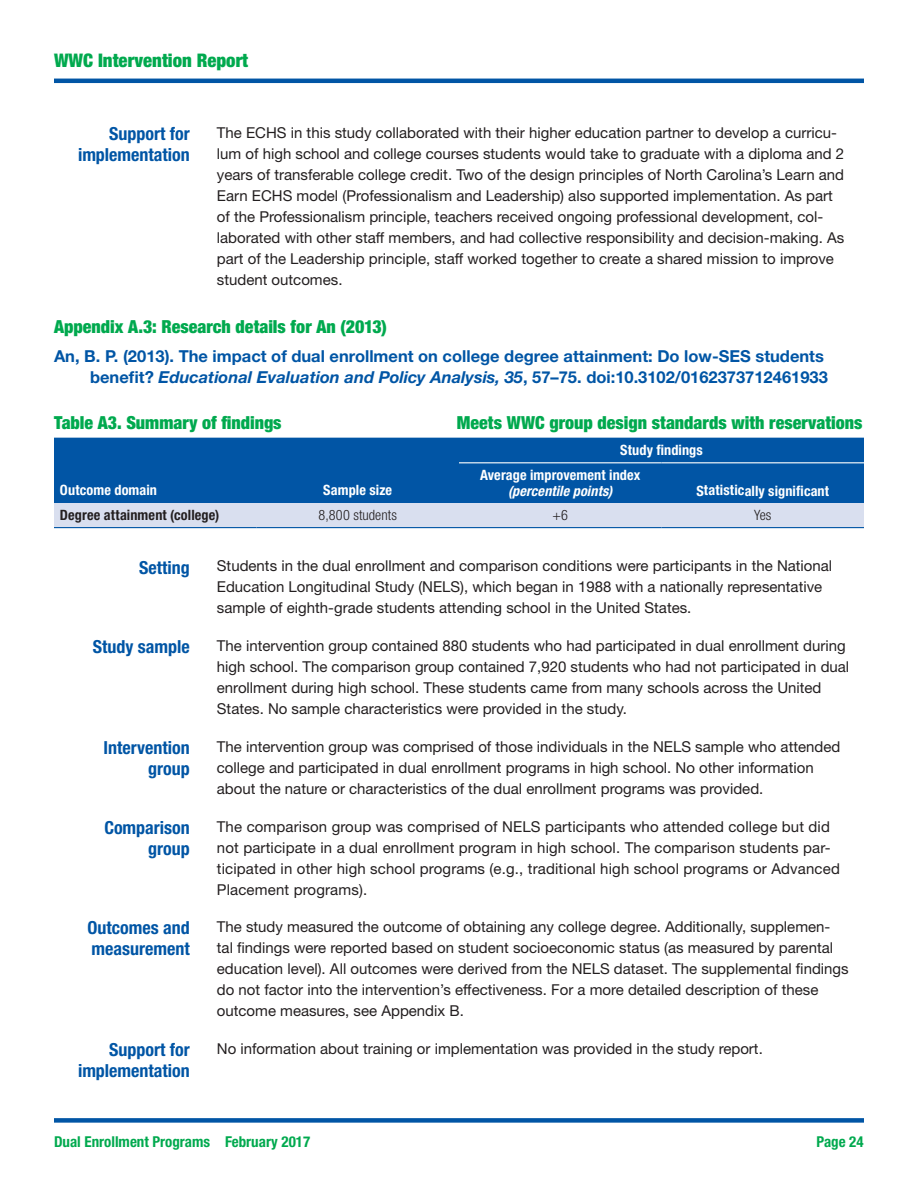
<style>
.page{position:relative;width:918px;height:1188px;background:#fff}
.page>*{position:absolute;margin:0;border:0;box-sizing:border-box;transform-origin:0 0}
.t1{font:900 condensed 18.75px "Helvetica Neue LT Std";color:#00a94e}
.t2{font:700 condensed 18px/21px "Helvetica Neue LT Std";color:#0155a5;text-align:right}
.t3{font:900 condensed 18px "Helvetica Neue LT Std";color:#00a94e}
.t4{font:700 16.5px/21px "Helvetica Neue LT Std";color:#0155a5;text-align:right}
.t5{font:15px/21px "Helvetica Neue LT Std";color:#231f20}
.t6{font:700 condensed 15px "Helvetica Neue LT Std";color:#00a94e}
.t7{font:700 condensed 14.25px "Helvetica Neue LT Std";letter-spacing:.01em;color:#fff}
.t8{font:700 condensed 14.25px "Helvetica Neue LT Std";letter-spacing:.01em;color:#231f20}
.t9{font:italic 700 condensed 14.25px "Helvetica Neue LT Std";letter-spacing:.01em;color:#fff}
.t10{font:300 condensed 14.25px "Helvetica Neue LT Std";letter-spacing:.005em;color:#231f20}
.s1{font-style:italic}
</style>
<div class="page">
<div style="left:54px;top:1118px;width:810px;height:5px;background:#0155a5"></div>
<hr style="left:54px;top:79px;width:810px;height:4px;background:#0155a5">
<div style="left:54px;top:438px;width:810px;height:65px;background:#0155a5"></div>
<div style="left:54px;top:503px;width:810px;height:24px;background:#d9dfef"></div>
<hr style="left:459px;top:462px;width:203px;height:1px;background:#fff">
<hr style="left:662px;top:462px;width:202px;height:1px;background:#fff">
<hr style="left:54px;top:527px;width:202px;height:1px;background:#0155a5">
<hr style="left:256px;top:527px;width:203px;height:1px;background:#0155a5">
<hr style="left:459px;top:527px;width:203px;height:1px;background:#0155a5">
<hr style="left:662px;top:527px;width:202px;height:1px;background:#0155a5">
<p class="t1" style="left:54px;top:49px;width:196px">WWC Intervention Report</p>
<p class="t2" style="left:78px;top:123px;width:113px">Support for implementation</p>
<p class="t5" style="left:217px;top:122px;width:629px">The ECHS in this study collaborated with their higher education partner to develop a curricu&shy;lum of high school and college courses students would take to graduate with a diploma and 2 years of transferable college credit. Two of the design principles of North Carolina’s Learn and Earn ECHS model (Professionalism and Leadership) also supported implementation. As part of the Professionalism principle, teachers received ongoing professional development, col&shy;laborated with other staff members, and had collective responsibility and decision-making. As part of the Leadership principle, staff worked together to create a shared mission to improve student outcomes.</p>
<p class="t3" style="left:54px;top:316px;width:334px">Appendix A.3: Research details for An (2013)</p>
<p class="t4" style="left:54px;top:346px;width:775px">An, B. P. (2013). The impact of dual enrollment on college degree attainment: Do low-SES students benefit? <span class="s1">Educational Evaluation and Policy Analysis, 35</span>, 57–75. doi:10.3102/0162373712461933</p>
<p class="t3" style="left:54px;top:411px;width:229px">Table A3. Summary of findings</p>
<p class="t3" style="left:457px;top:411px;width:407px">Meets WWC group design standards with reservations</p>
<p class="t7" style="left:620px;top:442px;width:84px">Study findings</p>
<p class="t7" style="left:60px;top:482px;width:99px">Outcome domain</p>
<p class="t7" style="left:323px;top:482px;width:70px">Sample size</p>
<p class="t7" style="left:480px;top:467px;width:162px">Average improvement index</p>
<p class="t9" style="left:508px;top:482px;width:106px">(percentile points)</p>
<p class="t7" style="left:696px;top:482px;width:134px">Statistically significant</p>
<p class="t8" style="left:60px;top:506px;width:161px">Degree attainment (college)</p>
<p class="t10" style="left:319px;top:507px;width:80px">8,800 students</p>
<p class="t10" style="left:552px;top:507px;width:17px">+6</p>
<p class="t10" style="left:754px;top:507px;width:19px">Yes</p>
<p class="t2" style="left:139px;top:556px;width:52px">Setting</p>
<p class="t5" style="left:217px;top:555px;width:617px">Students in the dual enrollment and comparison conditions were participants in the National<br>Education Longitudinal Study (NELS), which began in 1988 with a nationally representative sample of eighth-grade students attending school in the United States.</p>
<p class="t2" style="left:93px;top:636px;width:98px">Study sample</p>
<p class="t5" style="left:217px;top:635px;width:634px">The intervention group contained 880 students who had participated in dual enrollment during high school. The comparison group contained 7,920 students who had not participated in dual enrollment during high school. These students came from many schools across the United States. No sample characteristics were provided in the study.</p>
<p class="t2" style="left:104px;top:737px;width:88px">Intervention group</p>
<p class="t5" style="left:217px;top:736px;width:625px">The intervention group was comprised of those individuals in the NELS sample who attended college and participated in dual enrollment programs in high school. No other information about the nature or characteristics of the dual enrollment programs was provided.</p>
<p class="t2" style="left:104px;top:817px;width:87px">Comparison group</p>
<p class="t5" style="left:217px;top:816px;width:625px">The comparison group was comprised of NELS participants who attended college but did not participate in a dual enrollment program in high school. The comparison students par&shy;ticipated in other high school programs (e.g., traditional high school programs or Advanced Placement programs).</p>
<p class="t2" style="left:88px;top:917px;width:104px;text-align:left">Outcomes and measurement</p>
<p class="t5" style="left:217px;top:916px;width:633px">The study measured the outcome of obtaining any college degree. Additionally, supplemen&shy;tal findings were reported based on student socioeconomic status (as measured by parental education level). All outcomes were derived from the NELS dataset. The supplemental findings do not factor into the intervention’s effectiveness. For a more detailed description of these outcome measures, see Appendix B.</p>
<p class="t2" style="left:78px;top:1039px;width:113px">Support for implementation</p>
<p class="t5" style="left:217px;top:1038px;width:547px">No information about training or implementation was provided in the study report.</p>
<p class="t6" style="left:54px;top:1132px;width:258px">Dual Enrollment Programs February 2017</p>
<p class="t6" style="left:817px;top:1132px;width:49px">Page 24</p>
</div>
